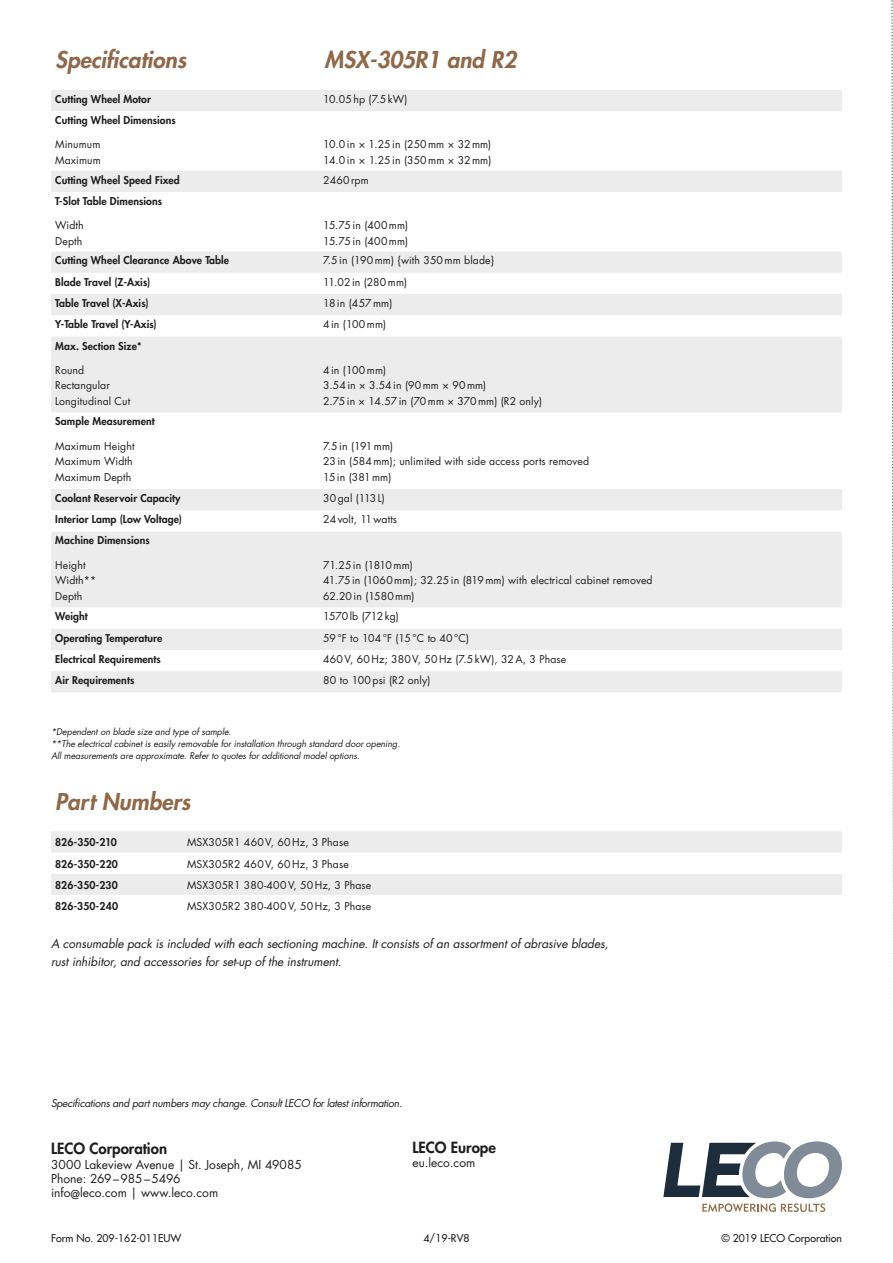
<style>
.page{position:relative;width:893px;height:1263px;background:#fff}
.page>*{position:absolute;margin:0;border:0;box-sizing:border-box;transform-origin:0 0}
.t1{font:italic 800 22.5px "Futura Std";color:#906849}
.t2{font:800 15px "Futura Std";color:#1e1e1c}
.t3{font:italic 12px/18px "Futura Std";letter-spacing:-.01em;color:#1e1e1c}
.t4{font:12px/14.2px "Futura Std";color:#1e1e1c}
.t5{font:10.5px/15.6px "Futura Std";letter-spacing:.01em;color:#1e1e1c}
.t6{font:800 10.5px "Futura Std";letter-spacing:.01em;color:#1e1e1c}
.t7{font:italic 10.5px "Futura Std";letter-spacing:-.03em;color:#1e1e1c}
.t8{font:500 10.5px "Futura Std";color:#1e1e1c}
.t9{font:italic 9px/12px "Futura Std";letter-spacing:-.01em;color:#1e1e1c}
</style>
<div class="page">
<svg style="left:891px;top:0;width:2px;height:995px"></svg>
<svg style="left:51px;top:90px;width:791px;height:602px"></svg>
<svg style="left:51px;top:831px;width:791px;height:64px;fill:#ececec"></svg>
<svg style="left:663px;top:1141px;width:179px;height:71px"></svg>
<h1 class="t1" style="left:55px;top:46px;width:132px">Specifications</h1>
<h1 class="t1" style="left:325px;top:46px;width:193px">MSX-305R1 and R2</h1>
<p class="t6" style="left:55px;top:92px;width:97px">Cutting Wheel Motor</p>
<p class="t5" style="left:323px;top:91px;width:86px">10.05hp (7.5kW)</p>
<p class="t6" style="left:55px;top:114px;width:122px">Cutting Wheel Dimensions</p>
<p class="t5" style="left:55px;top:137px;width:47px">Minumum<br>Maximum</p>
<p class="t5" style="left:323px;top:137px;width:170px">10.0in × 1.25in (250mm × 32mm)<br>14.0in × 1.25in (350mm × 32mm)</p>
<p class="t6" style="left:55px;top:173px;width:126px">Cutting Wheel Speed Fixed</p>
<p class="t5" style="left:323px;top:172px;width:47px">2460rpm</p>
<p class="t6" style="left:55px;top:194px;width:108px">T-Slot Table Dimensions</p>
<p class="t5" style="left:55px;top:217px;width:30px">Width<br>Depth</p>
<p class="t5" style="left:323px;top:217px;width:87px">15.75in (400mm)<br>15.75in (400mm)</p>
<p class="t6" style="left:55px;top:254px;width:175px">Cutting Wheel Clearance Above Table</p>
<p class="t5" style="left:323px;top:253px;width:173px">7.5in (190mm) {with 350mm blade}</p>
<p class="t6" style="left:55px;top:275px;width:96px">Blade Travel (Z-Axis)</p>
<p class="t5" style="left:323px;top:274px;width:86px">11.02in (280mm)</p>
<p class="t6" style="left:55px;top:296px;width:95px">Table Travel (X-Axis)</p>
<p class="t5" style="left:323px;top:295px;width:71px">18in (457mm)</p>
<p class="t6" style="left:55px;top:318px;width:103px">Y-Table Travel (Y-Axis)</p>
<p class="t5" style="left:323px;top:317px;width:65px">4in (100mm)</p>
<p class="t6" style="left:55px;top:339px;width:88px">Max. Section Size*</p>
<p class="t5" style="left:55px;top:362px;width:76px">Round<br>Rectangular<br>Longitudinal Cut</p>
<p class="t5" style="left:323px;top:362px;width:220px">4in (100mm)<br>3.54in × 3.54in (90mm × 90mm)<br>2.75in × 14.57in (70mm × 370mm) (R2 only)</p>
<p class="t6" style="left:55px;top:415px;width:101px">Sample Measurement</p>
<p class="t5" style="left:55px;top:438px;width:81px">Maximum Height<br>Maximum Width<br>Maximum Depth</p>
<p class="t5" style="left:323px;top:438px;width:267px">7.5in (191mm)<br>23in (584mm); unlimited with side access ports removed<br>15in (381mm)</p>
<p class="t6" style="left:55px;top:491px;width:127px">Coolant Reservoir Capacity</p>
<p class="t5" style="left:323px;top:490px;width:63px">30gal (113L)</p>
<p class="t6" style="left:55px;top:513px;width:128px">Interior Lamp (Low Voltage)</p>
<p class="t5" style="left:323px;top:512px;width:75px">24volt, 11watts</p>
<p class="t6" style="left:55px;top:534px;width:96px">Machine Dimensions</p>
<p class="t5" style="left:55px;top:557px;width:43px">Height<br>Width**<br>Depth</p>
<p class="t5" style="left:323px;top:557px;width:331px">71.25in (1810mm)<br>41.75in (1060mm); 32.25in (819mm) with electrical cabinet removed<br>62.20in (1580mm)</p>
<p class="t6" style="left:55px;top:610px;width:34px">Weight</p>
<p class="t5" style="left:323px;top:609px;width:77px">1570lb (712kg)</p>
<p class="t6" style="left:55px;top:631px;width:109px">Operating Temperature</p>
<p class="t5" style="left:323px;top:630px;width:147px">59°F to 104°F (15°C to 40°C)</p>
<p class="t6" style="left:55px;top:652px;width:107px">Electrical Requirements</p>
<p class="t5" style="left:323px;top:651px;width:245px">460V, 60 Hz; 380V, 50 Hz (7.5kW), 32A, 3 Phase</p>
<p class="t6" style="left:55px;top:673px;width:81px">Air Requirements</p>
<p class="t5" style="left:323px;top:672px;width:109px">80 to 100psi (R2 only)</p>
<p class="t9" style="left:51px;top:726px;width:351px">*Dependent on blade size and type of sample.<br>**The electrical cabinet is easily removable for installation through standard door opening.<br>All measurements are approximate. Refer to quotes for additional model options.</p>
<h1 class="t1" style="left:55px;top:787px;width:137px">Part Numbers</h1>
<p class="t6" style="left:55px;top:836px;width:63px">826-350-210</p>
<p class="t5" style="left:187px;top:835px;width:163px">MSX305R1 460V, 60 Hz, 3 Phase</p>
<p class="t6" style="left:55px;top:857px;width:64px">826-350-220</p>
<p class="t5" style="left:187px;top:856px;width:163px">MSX305R2 460V, 60 Hz, 3 Phase</p>
<p class="t6" style="left:55px;top:878px;width:64px">826-350-230</p>
<p class="t5" style="left:187px;top:877px;width:186px">MSX305R1 380-400V, 50 Hz, 3 Phase</p>
<p class="t6" style="left:55px;top:899px;width:64px">826-350-240</p>
<p class="t5" style="left:187px;top:898px;width:186px">MSX305R2 380-400V, 50 Hz, 3 Phase</p>
<p class="t3" style="left:51px;top:934px;width:559px">A consumable pack is included with each sectioning machine. It consists of an assortment of abrasive blades, rust inhibitor, and accessories for set-up of the instrument.</p>
<p class="t7" style="left:51px;top:1097px;width:353px">Specifications and part numbers may change. Consult LECO for latest information.</p>
<h2 class="t2" style="left:51px;top:1139px;width:118px">LECO Corporation</h2>
<p class="t4" style="left:51px;top:1157px;width:252px">3000 Lakeview Avenue | St. Joseph, MI 49085<br>Phone: 269–985–5496<br>info@leco.com | www.leco.com</p>
<h2 class="t2" style="left:412px;top:1138px;width:85px">LECO Europe</h2>
<p class="t4" style="left:412px;top:1156px;width:64px">eu.leco.com</p>
<p class="t8" style="left:51px;top:1231px;width:132px">Form No. 209-162-011EUW</p>
<p class="t8" style="left:423px;top:1231px;width:47px">4/19-RV8</p>
<p class="t8" style="left:721px;top:1231px;width:122px">© 2019 LECO Corporation</p>
</div>
